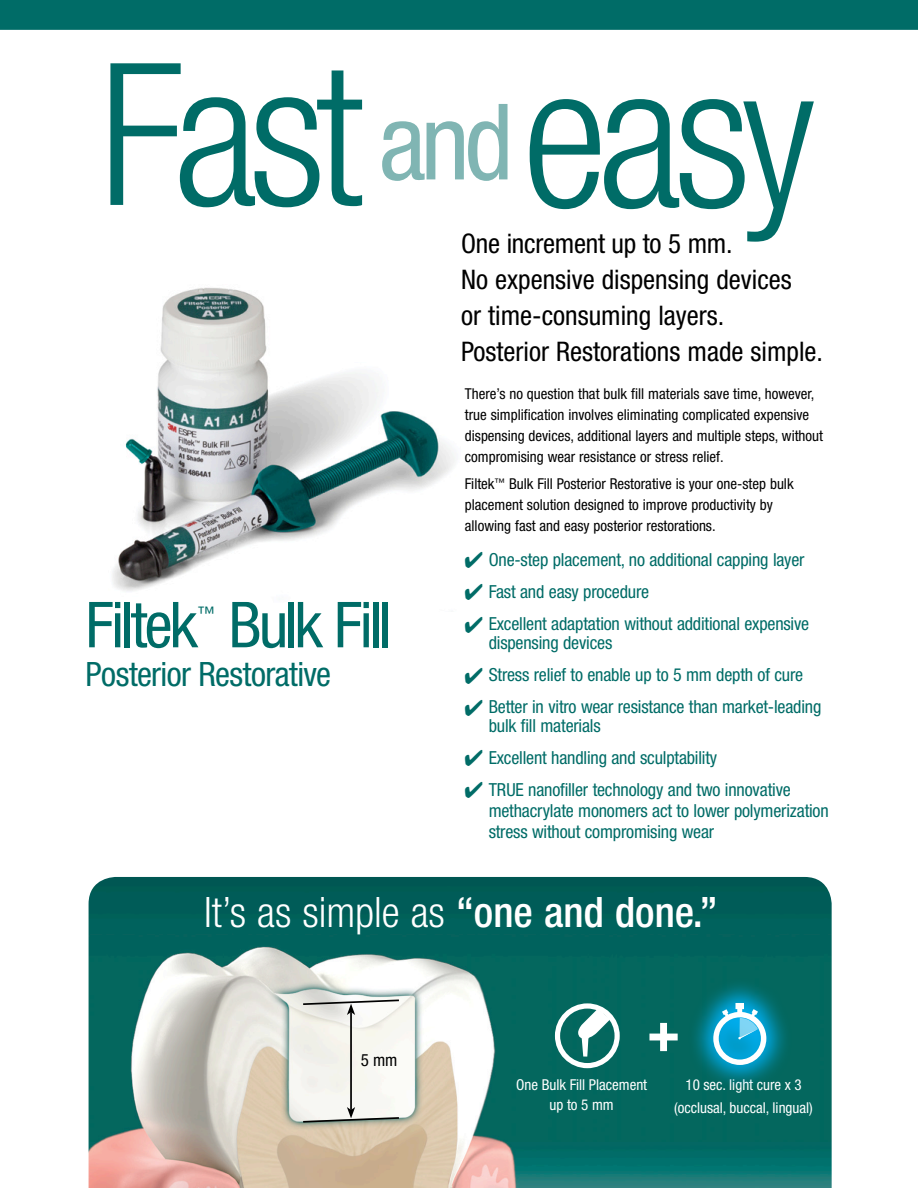
<style>
.page{position:relative;width:918px;height:1188px;background:#fff}
.page>*{position:absolute;margin:0;border:0;box-sizing:border-box;transform-origin:0 0}
.t1{font:300 condensed 198.3px "Helvetica Neue";letter-spacing:-.05em;color:#006c67}
.t2{font:condensed 63.45px "Helvetica Neue";letter-spacing:-.05em;color:#006c67}
.t3{font:700 condensed 55.8px "Helvetica Neue";color:#fff}
.t4{font:300 condensed 42px "Helvetica Neue";color:#fff}
.t5{font:condensed 33.6px "Helvetica Neue";letter-spacing:-.015em;color:#006c67}
.t6{font:condensed 27px/36px "Helvetica Neue";color:#000}
.t7{font:condensed 18px/19.5px "Helvetica Neue";letter-spacing:-.01em;color:#006c67}
.t8{font:condensed 17.4px "Helvetica Neue";color:#006c67}
.t9{font:condensed 16.95px "Helvetica Neue";color:#000}
.t10{font:condensed 15px/21px "Helvetica Neue";color:#000}
.t11{font:condensed 15px/19.5px "Helvetica Neue";color:#fff;text-align:center}
.s1{font-weight:400;font-size:105.75px}
.s2{font-weight:500}
</style>
<div class="page">
<div style="left:0;top:0;width:918px;height:30px;background:#006c67"></div>
<img style="left:89px;top:877px;width:743px;height:311px">
<div style="left:555px;top:1003px;width:65px;height:65px;border:5px solid #fff;border-radius:50%"></div>
<svg style="left:578px;top:1009px;width:32px;height:48px"></svg>
<img style="left:113px;top:287px;width:343px;height:304px">
<img style="left:118px;top:288px;width:134px;height:289px">
<hr style="left:350px;top:1012px;width:2px;height:98px;background:#000">
<svg style="left:301px;top:1107px;width:100px;height:17px"></svg>
<svg style="left:301px;top:999px;width:100px;height:16px"></svg>
<svg style="left:688px;top:978px;width:104px;height:112px;background:#027072"></svg>
<svg style="left:713px;top:1003px;width:53px;height:62px"></svg>
<h1 class="t1" style="left:99px;top:22px;width:717px">Fast <span class="s1">and</span>easy</h1>
<h3 class="t6" style="left:461px;top:226px;width:363px">One increment up to 5 mm.<br>No expensive dispensing devices<br>or time-consuming layers.<br>Posterior Restorations made simple.</h3>
<h2 class="t2" style="left:85px;top:588px;width:114px">Filtek</h2>
<p class="t8" style="left:198px;top:603px;width:19px">™</p>
<h2 class="t2" style="left:229px;top:588px;width:164px">Bulk Fill</h2>
<h3 class="t5" style="left:85px;top:655px;width:247px">Posterior Restorative</h3>
<p class="t10" style="left:465px;top:383px;width:360px">There’s no question that bulk fill materials save time, however, true simplification involves eliminating complicated expensive dispensing devices, additional layers and multiple steps, without compromising wear resistance or stress relief.</p>
<p class="t10" style="left:465px;top:474px;width:330px">Filtek<sup>™</sup> Bulk Fill Posterior Restorative is your one-step bulk placement solution designed to improve productivity by allowing fast and easy posterior restorations.</p>
<p class="t7" style="left:465px;top:550px;width:341px">✔ One-step placement, no additional capping layer</p>
<p class="t7" style="left:465px;top:582px;width:186px">✔ Fast and easy procedure</p>
<p class="t7" style="left:489px;top:613px;width:322px;text-indent:-24px">✔ Excellent adaptation without additional expensive dispensing devices</p>
<p class="t7" style="left:465px;top:665px;width:340px">✔ Stress relief to enable up to 5 mm depth of cure</p>
<p class="t7" style="left:489px;top:696px;width:334px;text-indent:-24px">✔ Better in vitro wear resistance than market-leading bulk fill materials</p>
<p class="t7" style="left:465px;top:748px;width:254px">✔ Excellent handling and sculptability</p>
<p class="t7" style="left:489px;top:779px;width:342px;line-height:21px;text-indent:-24px">✔ TRUE nanofiller technology and two innovative methacrylate monomers act to lower polymerization stress without compromising wear</p>
<h3 class="t4" style="left:204px;top:889px;width:515px">It’s as simple as <span class="s2">“one and done.”</span></h3>
<p class="t9" style="left:361px;top:1050px;width:38px">5 mm</p>
<h3 class="t3" style="left:647px;top:997px;width:35px">+</h3>
<p class="t11" style="left:516px;top:1075px;width:133px">One Bulk Fill Placement up to 5 mm</p>
<p class="t11" style="left:674px;top:1074px;width:140px;line-height:22.5px">10 sec. light cure x 3 (occlusal, buccal, lingual)</p>
</div>
